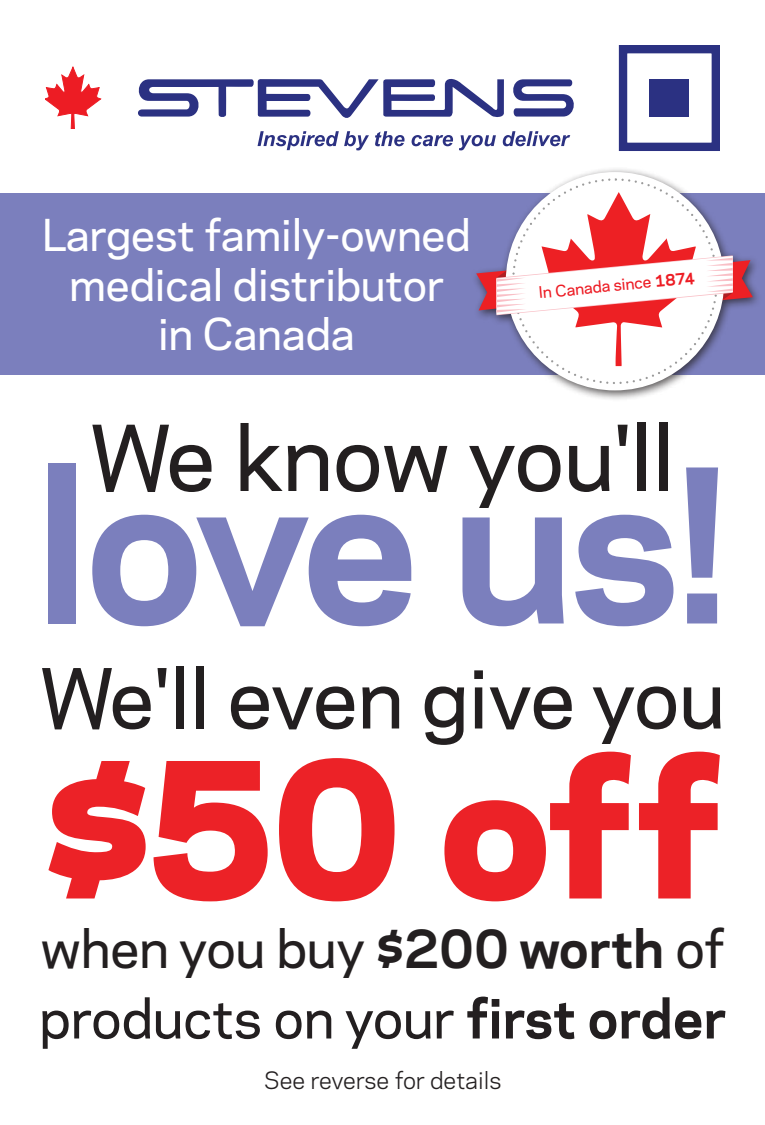
<style>
.page{position:relative;width:765px;height:1125px;background:#fff}
.page>*{position:absolute;margin:0;border:0;box-sizing:border-box;transform-origin:0 0}
.t1{font:700 200px "Galaxie Polaris";letter-spacing:-.04em;color:#7b7fbd}
.t2{font:800 180px "Galaxie Polaris";color:#ec2227}
.t3{font:500 85px "Galaxie Polaris";color:#231f20}
.t4{font:500 77.5px "Galaxie Polaris";letter-spacing:-.01em;color:#231f20}
.t5{font:500 51.5px "Galaxie Polaris";color:#231f20}
.t6{font:500 50px "Galaxie Polaris";color:#231f20}
.t7{font:500 41.25px/49.5px "Galaxie Polaris";color:#fff;text-align:center}
.t8{font:22.5px "Galaxie Polaris";color:#231f20}
.t9{font:500 15px "Galaxie Polaris";color:#ed1c24}
.s1{font-weight:700}
</style>
<div class="page">
<div style="left:0;top:194px;width:765px;height:181px;background:#7b7fbd"></div>
<div style="left:619px;top:45px;width:101px;height:106px;border:8px solid #2b3182"></div>
<svg style="left:138px;top:78px;width:366px;height:40px"></svg>
<svg style="left:513px;top:79px;width:61px;height:38px"></svg>
<div style="left:650px;top:79px;width:39px;height:38px;background:#2b3182"></div>
<svg style="left:45px;top:67px;width:56px;height:62px"></svg>
<svg style="left:258px;top:131px;width:111px;height:19px"></svg>
<svg style="left:375px;top:131px;width:30px;height:15px"></svg>
<svg style="left:412px;top:135px;width:41px;height:11px"></svg>
<svg style="left:459px;top:135px;width:37px;height:15px"></svg>
<svg style="left:503px;top:131px;width:67px;height:15px"></svg>
<div style="left:471px;top:166px;width:292px;height:236px;background:#231f20;opacity:.75"></div>
<svg style="left:512px;top:178px;width:206px;height:206px"></svg>
<svg style="left:476px;top:192px;width:277px;height:174px"></svg>
<p class="t7" style="left:42px;top:208px;width:430px">Largest family-owned medical distributor<br>in Canada</p>
<p class="t9" style="left:538px;top:281px;width:159px;rotate:-5deg">In Canada since <span class="s1">1874</span></p>
<h3 class="t3" style="left:90px;top:395px;width:586px">We know you'll</h3>
<h1 class="t1" style="left:35px;top:395px;width:697px">love us!</h1>
<h3 class="t4" style="left:40px;top:641px;width:686px">We'll even give you</h3>
<h2 class="t2" style="left:45px;top:677px;width:676px">$50 off</h2>
<p class="t6" style="left:40px;top:912px;width:686px">when you buy <span class="s1">$200 worth</span> of</p>
<p class="t5" style="left:39px;top:980px;width:688px">products on your <span class="s1">first order</span></p>
<p class="t8" style="left:264px;top:1063px;width:239px">See reverse for details</p>
</div>
